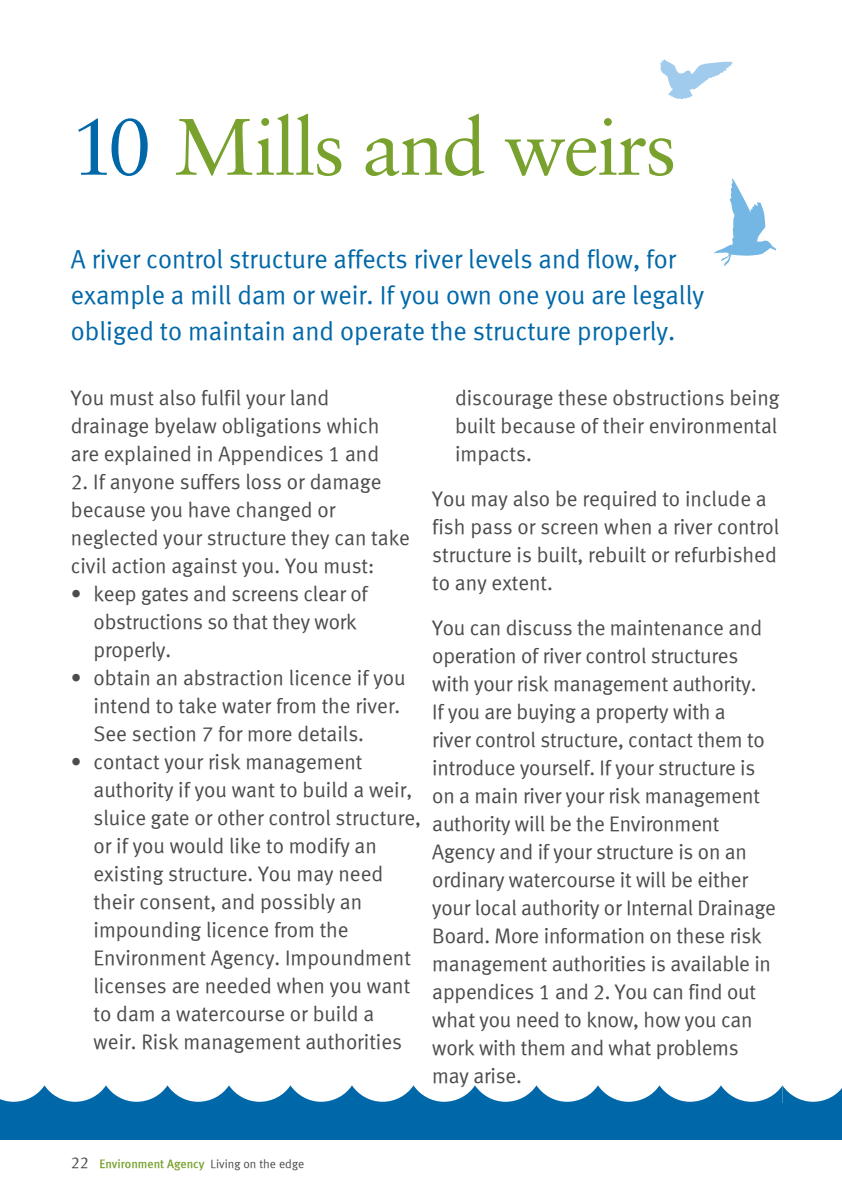
<style>
.page{position:relative;width:842px;height:1191px;background:#fff}
.page>*{position:absolute;margin:0;border:0;box-sizing:border-box;transform-origin:0 0}
.t1{font:80px "EA Sabon Roman";letter-spacing:-.03em;color:#78a22d}
.t2{font:26px/36px "EA Meta Normal Roman";color:#0068a9}
.t3{font:21px/28px "EA Meta Normal Roman";color:#4b4c4d}
.t4{font:12px "EA Meta Medium Roman";color:#78a22d}
.s1{color:#0068a9}
.s2{font-family:"EA Meta Normal Roman";font-size:16px;color:#4b4c4d}
.s3{font-family:"EA Meta Normal Roman";color:#4b4c4d}
</style>
<div class="page">
<div style="left:782px;top:1103px;width:60px;height:37px;background:#0068a9"></div>
<div style="left:0;top:1103px;width:782px;height:37px;background:#0068a9"></div>
<svg style="left:0;top:1085px;width:842px;height:18px"></svg>
<svg style="left:660px;top:59px;width:73px;height:40px"></svg>
<svg style="left:713px;top:178px;width:63px;height:88px"></svg>
<h1 class="t1" style="left:71px;top:99px;width:607px"><span class="s1">10</span> Mills and weirs</h1>
<p class="t2" style="left:71px;top:241px;width:635px">A river control structure affects river levels and flow, for example a mill dam or weir. If you own one you are legally obliged to maintain and operate the structure properly.</p>
<p class="t3" style="left:71px;top:383px;width:310px">You must also fulfil your land drainage byelaw obligations which are explained in Appendices 1 and</p>
<p class="t3" style="left:71px;top:467px;width:341px">2. If anyone suffers loss or damage because you have changed or neglected your structure they can take civil action against you. You must:</p>
<p class="t3" style="left:94px;top:579px;width:276px;text-indent:-23px">• keep gates and screens clear of obstructions so that they work properly.</p>
<p class="t3" style="left:94px;top:663px;width:313px;text-indent:-23px">• obtain an abstraction licence if you intend to take water from the river.<br>See section 7 for more details.</p>
<p class="t3" style="left:94px;top:747px;width:329px;text-indent:-23px">• contact your risk management authority if you want to build a weir, sluice gate or other control structure, or if you would like to modify an existing structure. You may need their consent, and possibly an impounding licence from the<br>Environment Agency. Impoundment licenses are needed when you want to dam a watercourse or build a weir. Risk management authorities</p>
<p class="t3" style="left:455px;top:383px;width:326px;text-align:justify">discourage these obstructions being built because of their environmental impacts.</p>
<p class="t3" style="left:432px;top:484px;width:349px">You may also be required to include a fish pass or screen when a river control structure is built, rebuilt or refurbished to any extent.</p>
<p class="t3" style="left:432px;top:613px;width:345px">You can discuss the maintenance and operation of river control structures with your risk management authority.<br>If you are buying a property with a<br>river control structure, contact them to introduce yourself. If your structure is on a main river your risk management authority will be the Environment Agency and if your structure is on an ordinary watercourse it will be either your local authority or Internal Drainage Board. More information on these risk management authorities is available in appendices 1 and 2. You can find out what you need to know, how you can work with them and what problems may arise.</p>
<p class="t4" style="left:71px;top:1156px;width:235px"><span class="s2">22</span> Environment Agency <span class="s3">Living on the edge</span></p>
</div>
